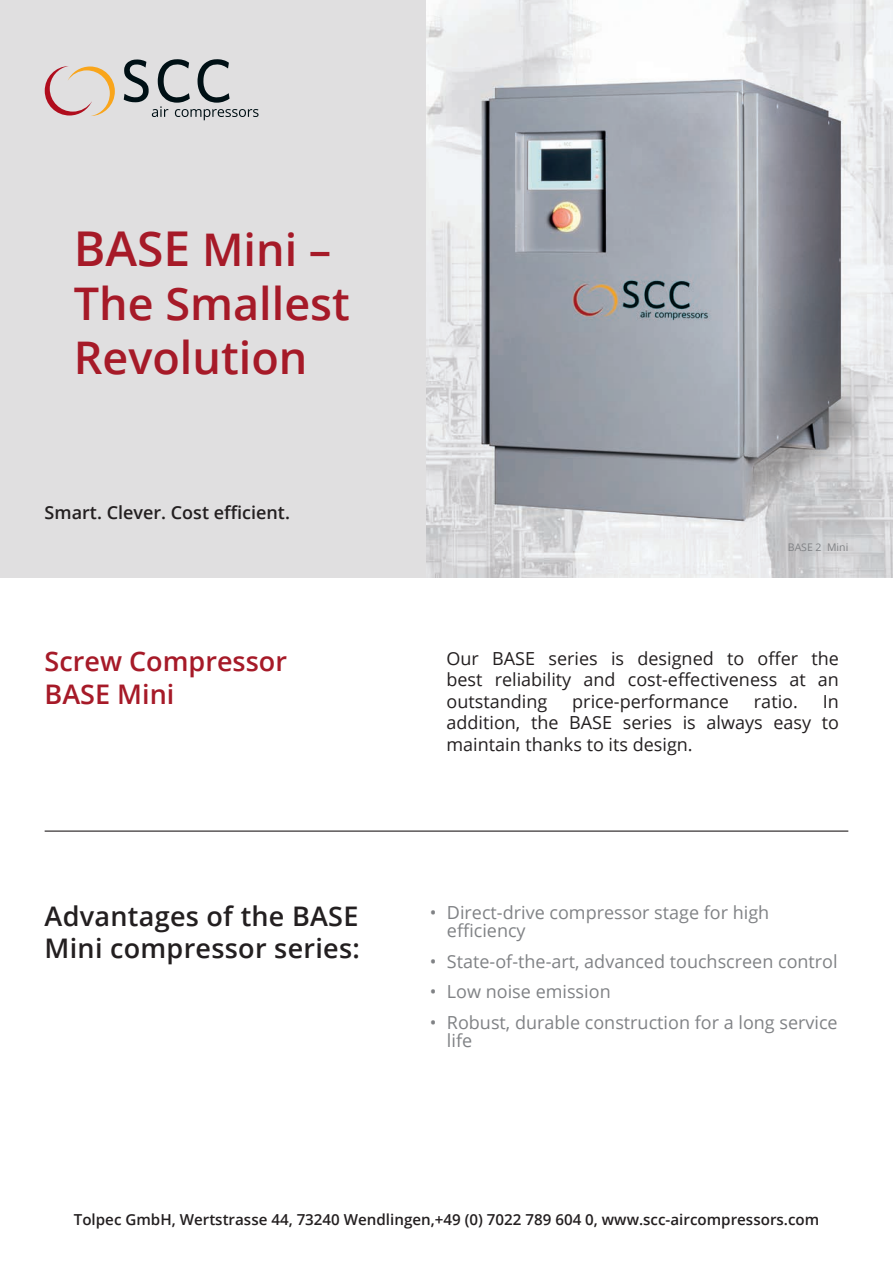
<style>
.page{position:relative;width:893px;height:1263px;background:#fff}
.page>*{position:absolute;margin:0;border:0;box-sizing:border-box;transform-origin:0 0}
.t1{font:600 45px/54px "Open Sans";color:#a61a28}
.t2{font:600 27px/32.4px "Open Sans";letter-spacing:.01em;color:#231f20}
.t3{font:600 27px/32.4px "Open Sans";color:#a61a28}
.t4{font:18px/21.6px "Open Sans";color:#231f20;text-align:justify}
.t5{font:18px/18px "Open Sans";color:#808285}
.t6{font:600 18px "Open Sans";color:#231f20}
.t7{font:600 15.15px "Open Sans";color:#231f20}
.Body{font:10.5px "Open Sans";color:#808285}
.s1{font-size:48px}
</style>
<div class="page">
<img style="left:425px;top:0;width:468px;height:577px">
<div style="left:0;top:0;width:425px;height:577px;background:#e0dfe0"></div>
<hr style="left:45px;top:830px;width:803px;height:2px;background:#231f20">
<svg style="left:124px;top:59px;width:135px;height:61px"></svg>
<svg style="left:45px;top:66px;width:70px;height:50px"></svg>
<p class="t1" style="left:74px;top:222px;width:259px"><span class="s1">BASE</span> Mini –</p>
<p class="t1" style="left:74px;top:276px;width:278px">The Smallest<br>Revolution</p>
<p class="t6" style="left:45px;top:500px;width:247px">Smart. Clever. Cost efficient.</p>
<p class="t3" style="left:45px;top:645px;width:244px">Screw Compressor<br>BASE Mini</p>
<p class="t2" style="left:45px;top:899px;width:317px">Advantages of the BASE<br>Mini compressor series:</p>
<p class="Body" style="left:788px;top:540px;width:62px">BASE 2 Mini</p>
<p class="t4" style="left:446px;top:647px;width:394px">Our BASE series is designed to offer the best reliability and cost-effectiveness at an outstanding</p>
<p class="t4" style="left:572px;top:690px;width:158px">price-performance</p>
<p class="t4" style="left:754px;top:690px;width:45px">ratio.</p>
<p class="t4" style="left:446px;top:690px;width:394px;text-indent:376px">In addition, the BASE series is always easy to maintain thanks to its design.</p>
<p class="t5" style="left:447px;top:903px;width:324px;text-indent:-17px">• Direct-drive compressor stage for high efficiency</p>
<p class="t5" style="left:430px;top:952px;width:409px">• State-of-the-art, advanced touchscreen control</p>
<p class="t5" style="left:430px;top:982px;width:182px">• Low noise emission</p>
<p class="t5" style="left:447px;top:1013px;width:392px;text-indent:-17px">• Robust, durable construction for a long service life</p>
<p class="t7" style="left:74px;top:1209px;width:747px">Tolpec GmbH, Wertstrasse 44, 73240 Wendlingen,+49 (0) 7022 789 604 0, www.scc-aircompressors.com</p>
</div>
